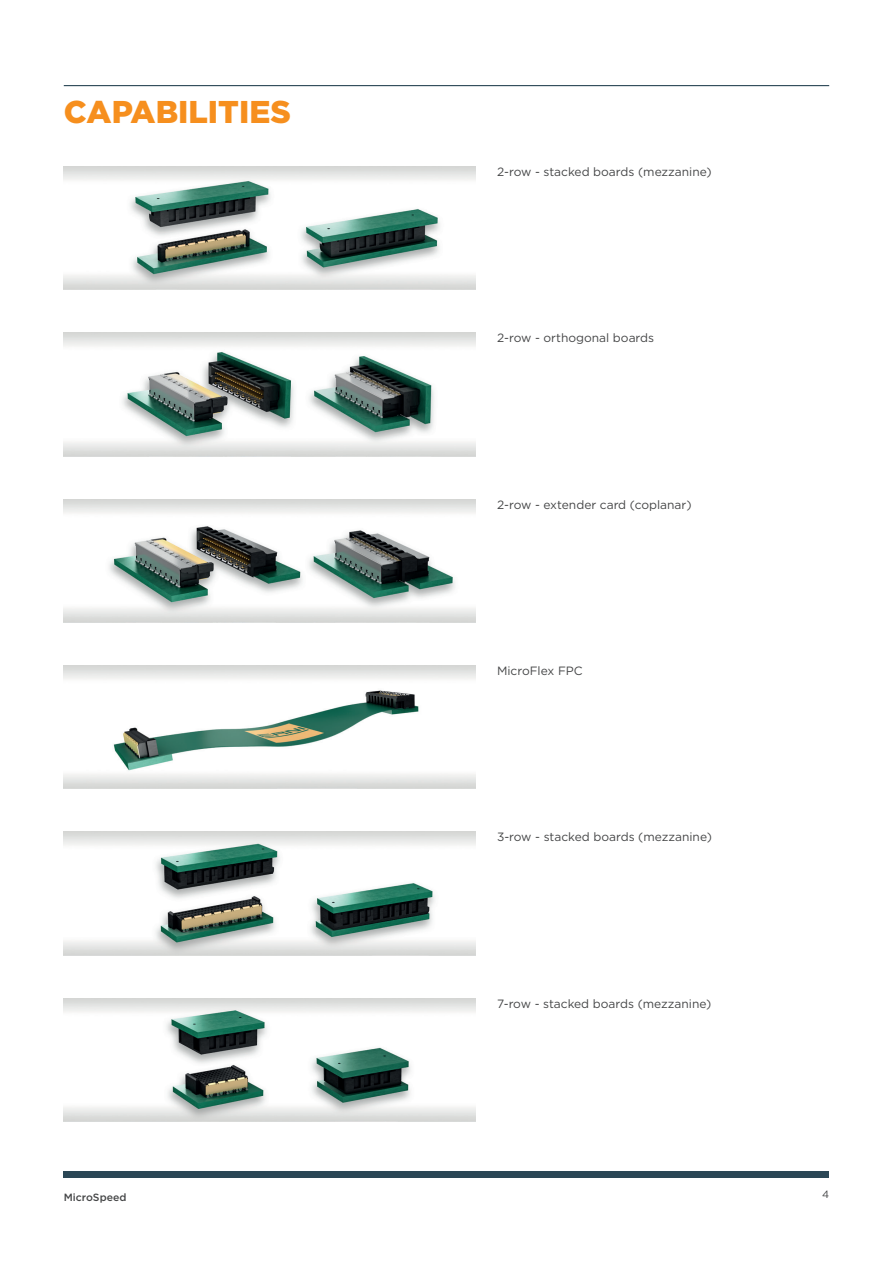
<style>
.page{position:relative;width:893px;height:1263px;background:#fff}
.page>*{position:absolute;margin:0;border:0;box-sizing:border-box;transform-origin:0 0}
.B_Body_Headline_2_Li{font:900 31.5px "Gotham";color:#f68f1e}
.B_Body_Copy{font:12px "Gotham";color:#454647}
.t1{font:500 10.5px "Gotham";color:#454647}
.t2{font:10.5px "Gotham";color:#454647}
</style>
<div class="page">
<img style="left:64px;top:166px;width:411px;height:124px">
<img style="left:64px;top:499px;width:411px;height:123px">
<img style="left:64px;top:333px;width:411px;height:123px">
<img style="left:64px;top:665px;width:411px;height:124px">
<img style="left:64px;top:998px;width:411px;height:124px">
<img style="left:64px;top:832px;width:411px;height:123px">
<div style="left:64px;top:1172px;width:765px;height:6px;background:#2b4756"></div>
<hr style="left:64px;top:85px;width:765px;height:1px;background:#2b4756">
<p class="B_Body_Headline_2_Li" style="left:64px;top:90px;width:229px">CAPABILITIES</p>
<p class="B_Body_Copy" style="left:497px;top:164px;width:216px">2-row - stacked boards (mezzanine)</p>
<p class="B_Body_Copy" style="left:497px;top:330px;width:159px">2-row - orthogonal boards</p>
<p class="B_Body_Copy" style="left:497px;top:497px;width:196px">2-row - extender card (coplanar)</p>
<p class="B_Body_Copy" style="left:497px;top:663px;width:87px">MicroFlex FPC</p>
<p class="B_Body_Copy" style="left:497px;top:829px;width:216px">3-row - stacked boards (mezzanine)</p>
<p class="B_Body_Copy" style="left:497px;top:996px;width:216px">7-row - stacked boards (mezzanine)</p>
<p class="t1" style="left:64px;top:1190px;width:64px">MicroSpeed</p>
<p class="t2" style="left:822px;top:1187px;width:9px">4</p>
</div>
